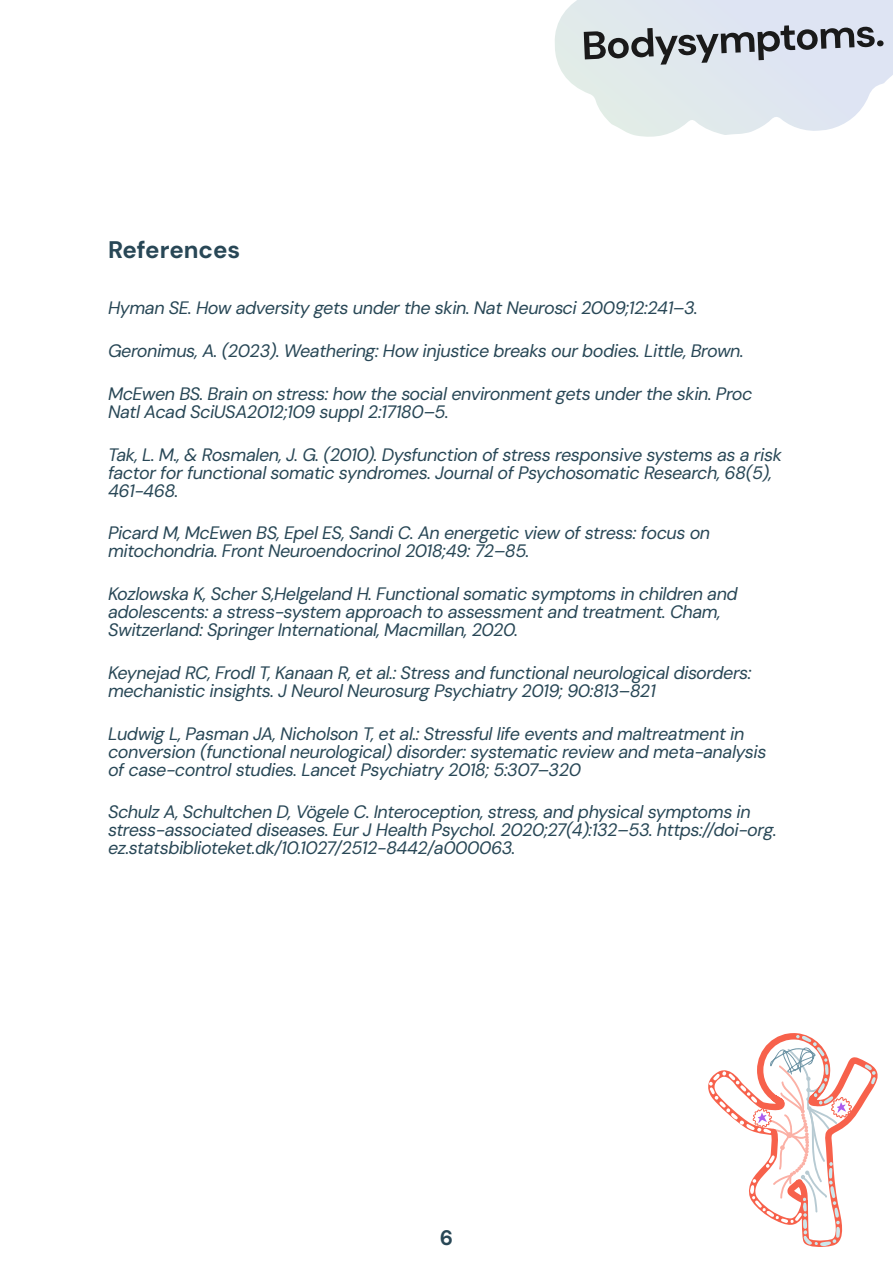
<style>
.page{position:relative;width:893px;height:1263px;background:#fff}
.page>*{position:absolute;margin:0;border:0;box-sizing:border-box;transform-origin:0 0}
.Heading_3{font:700 24px "DM Sans";color:#284756}
.t1{font:700 21px "DM Sans";color:#284756}
.Reference{font:italic 18px/18px "DM Sans";letter-spacing:-.025em;color:#284756}
</style>
<div class="page">
<svg style="left:708px;top:1033px;width:170px;height:214px"></svg>
<svg style="left:555px;top:0;width:338px;height:137px"></svg>
<svg style="left:582px;top:0;width:302px;height:80px"></svg>
<h3 class="Heading_3" style="left:108px;top:234px;width:134px">References</h3>
<p class="Reference" style="left:108px;top:299px;width:591px">Hyman SE. How adversity gets under the skin. Nat Neurosci 2009;12:241–3.</p>
<p class="Reference" style="left:108px;top:342px;width:637px">Geronimus, A. (2023). Weathering: How injustice breaks our bodies. Little, Brown.</p>
<p class="Reference" style="left:108px;top:384px;width:646px">McEwen BS. Brain on stress: how the social environment gets under the skin. Proc<br>Natl Acad SciUSA2012;109 suppl 2:17180–5.</p>
<p class="Reference" style="left:108px;top:445px;width:675px">Tak, L. M., &amp; Rosmalen, J. G. (2010). Dysfunction of stress responsive systems as a risk factor for functional somatic syndromes. Journal of Psychosomatic Research, 68(5),<br>461-468.</p>
<p class="Reference" style="left:108px;top:524px;width:604px">Picard M, McEwen BS, Epel ES, Sandi C. An energetic view of stress: focus on mitochondria. Front Neuroendocrinol 2018;49: 72–85.</p>
<p class="Reference" style="left:108px;top:585px;width:631px">Kozlowska K, Scher S,Helgeland H. Functional somatic symptoms in children and adolescents: a stress-system approach to assessment and treatment. Cham,<br>Switzerland: Springer International, Macmillan, 2020.</p>
<p class="Reference" style="left:108px;top:663px;width:645px">Keynejad RC, Frodl T, Kanaan R, et al.: Stress and functional neurological disorders: mechanistic insights. J Neurol Neurosurg Psychiatry 2019; 90:813–821</p>
<p class="Reference" style="left:108px;top:724px;width:660px">Ludwig L, Pasman JA, Nicholson T, et al.: Stressful life events and maltreatment in conversion (functional neurological) disorder: systematic review and meta-analysis of case-control studies. Lancet Psychiatry 2018; 5:307–320</p>
<p class="Reference" style="left:108px;top:803px;width:670px">Schulz A, Schultchen D, Vögele C. Interoception, stress, and physical symptoms in stress-associated diseases. Eur J Health Psychol. 2020;27(4):132–53. https://doi-org. ez.statsbiblioteket.dk/10.1027/2512-8442/a000063.</p>
<p class="t1" style="left:440px;top:1224px;width:15px">6</p>
</div>
